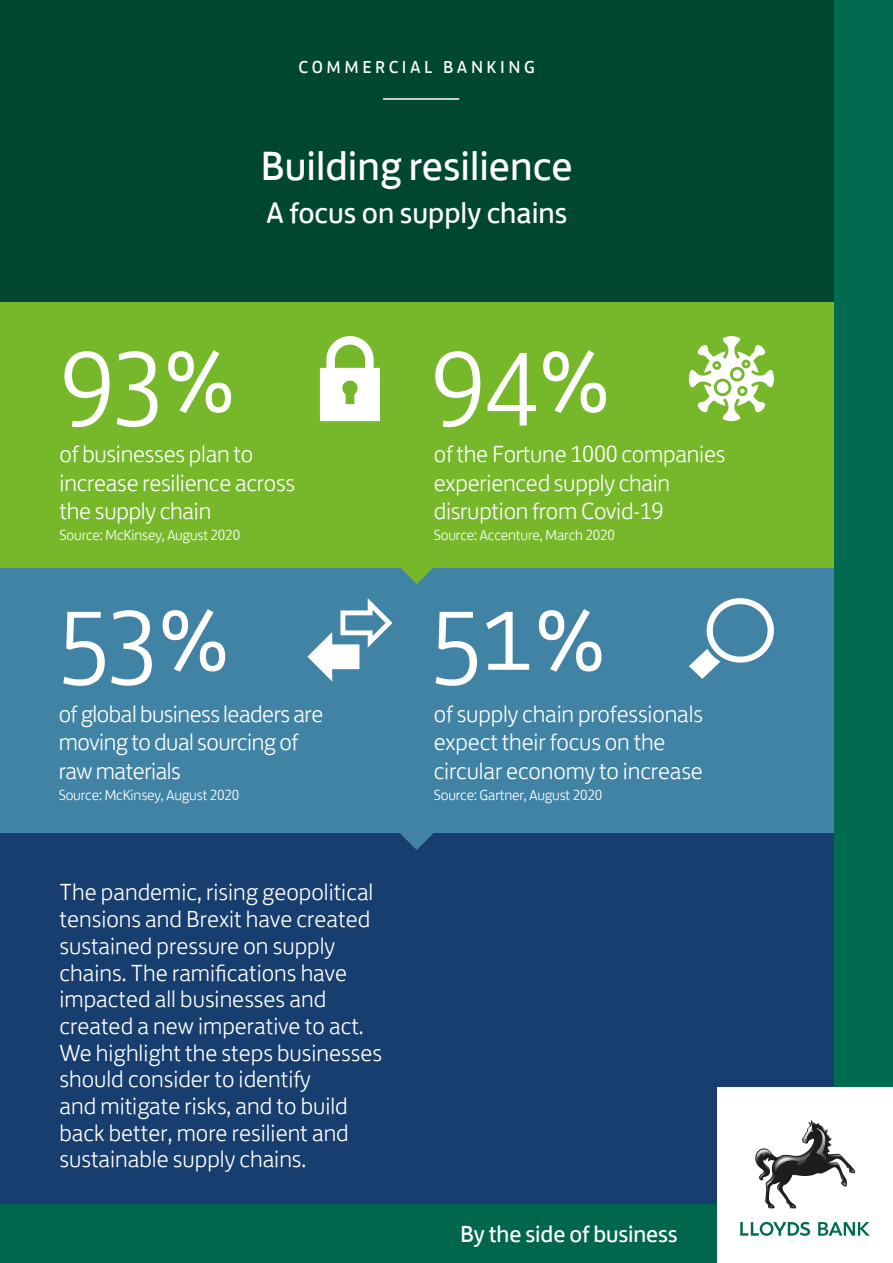
<style>
.page{position:relative;width:893px;height:1263px;background:#004731}
.page>*{position:absolute;margin:0;border:0;box-sizing:border-box;transform-origin:0 0}
.t1{font:300 107.7px "Lloyds Bank Jack";color:#fff}
.t2{font:300 107.25px "Lloyds Bank Jack";color:#fff}
.t3{font:42px "Lloyds Bank Jack";color:#fff}
.t4{font:30.3px "Lloyds Bank Jack";color:#fff}
.t5{font:300 24px/26.7px "Lloyds Bank Jack";color:#fff}
.t6{font:300 24px/28.5px "Lloyds Bank Jack";letter-spacing:-.02em;color:#fff}
.t7{font:24px "Lloyds Bank Jack";letter-spacing:-.005em;color:#fff}
.t8{font:17.85px "Lloyds Bank Jack";letter-spacing:.2em;color:#fff}
.t9{font:300 15px "Lloyds Bank Jack";letter-spacing:-.01em;color:#fff}
</style>
<div class="page">
<div style="left:0;top:568px;width:893px;height:265px;background:#4083a4"></div>
<div style="left:0;top:302px;width:893px;height:266px;background:#76b82a"></div>
<div style="left:0;top:833px;width:893px;height:375px;background:#173e6f"></div>
<div style="left:834px;top:0;width:59px;height:1263px;background:#006b4e"></div>
<div style="left:0;top:1204px;width:893px;height:59px;background:#00674c"></div>
<div style="left:717px;top:1087px;width:176px;height:176px;background:#fff"></div>
<img style="left:755px;top:1120px;width:59px;height:60px">
<img style="left:803px;top:1126px;width:10px;height:15px">
<svg style="left:757px;top:1150px;width:53px;height:21px"></svg>
<svg style="left:740px;top:1222px;width:70px;height:14px"></svg>
<svg style="left:818px;top:1222px;width:52px;height:14px"></svg>
<svg style="left:816px;top:1128px;width:12px;height:35px"></svg>
<svg style="left:843px;top:1181px;width:3px;height:4px"></svg>
<hr style="left:383px;top:98px;width:76px;height:2px;background:#fff">
<svg style="left:401px;top:568px;width:32px;height:16px"></svg>
<svg style="left:400px;top:833px;width:33px;height:17px"></svg>
<svg style="left:689px;top:598px;width:85px;height:81px"></svg>
<svg style="left:689px;top:336px;width:85px;height:85px"></svg>
<svg style="left:307px;top:598px;width:85px;height:83px"></svg>
<svg style="left:320px;top:336px;width:60px;height:85px"></svg>
<p class="t8" style="left:298px;top:53px;width:238px">COMMERCIAL BANKING</p>
<h3 class="t3" style="left:261px;top:132px;width:314px">Building resilience</h3>
<p class="t4" style="left:266px;top:188px;width:303px">A focus on supply chains</p>
<h1 class="t1" style="left:60px;top:289px;width:178px">93%</h1>
<h1 class="t1" style="left:431px;top:289px;width:182px">94%</h1>
<p class="t5" style="left:60px;top:438px;width:237px;line-height:28.5px">of businesses plan to increase resilience across the supply chain</p>
<p class="t9" style="left:60px;top:523px;width:182px">Source: McKinsey, August 2020</p>
<h2 class="t2" style="left:59px;top:548px;width:174px">53%</h2>
<p class="t6" style="left:59px;top:697px;width:266px">of global business leaders are moving to dual sourcing of raw materials</p>
<p class="t9" style="left:59px;top:783px;width:182px">Source: McKinsey, August 2020</p>
<p class="t5" style="left:60px;top:877px;width:324px">The pandemic, rising geopolitical tensions and Brexit have created sustained pressure on supply chains. The ramifications have impacted all businesses and created a new imperative to act.<br>We highlight the steps businesses should consider to identify<br>and mitigate risks, and to build back better, more resilient and sustainable supply chains.</p>
<p class="t5" style="left:434px;top:438px;width:293px;line-height:28.5px">of the Fortune 1000 companies experienced supply chain disruption from Covid-19</p>
<p class="t9" style="left:434px;top:523px;width:183px">Source: Accenture, March 2020</p>
<h2 class="t2" style="left:431px;top:548px;width:178px">51%</h2>
<p class="t5" style="left:434px;top:697px;width:271px;line-height:28.5px">of supply chain professionals expect their focus on the circular economy to increase</p>
<p class="t9" style="left:434px;top:783px;width:170px">Source: Gartner, August 2020</p>
<p class="t7" style="left:460px;top:1215px;width:219px">By the side of business</p>
</div>
